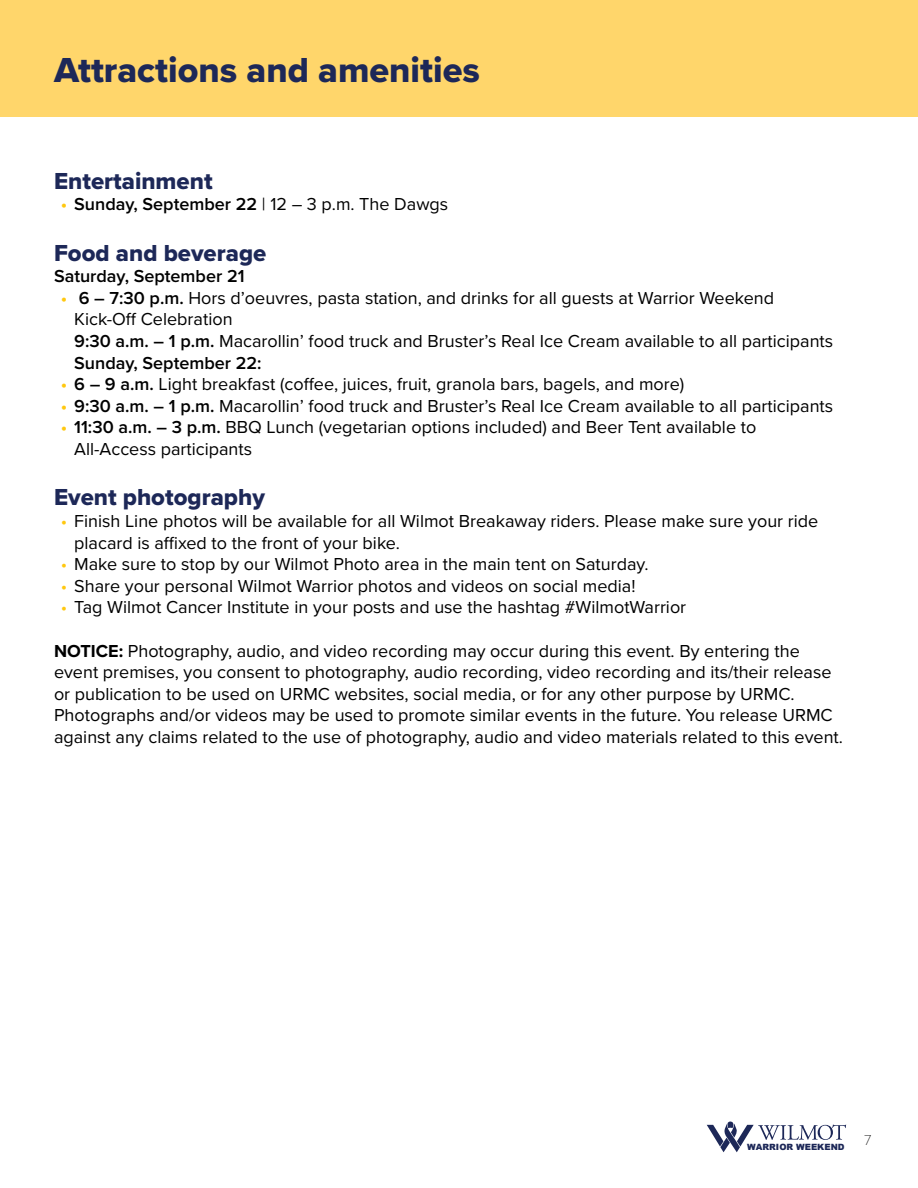
<style>
.page{position:relative;width:918px;height:1188px;background:#fff}
.page>*{position:absolute;margin:0;border:0;box-sizing:border-box;transform-origin:0 0}
.t1{font:36px "Proxima Nova Extrabld";color:#1d2858}
.t2{font:24px "Proxima Nova Extrabld";color:#1d2858}
.t3{font:18px/21.6px "Proxima Nova";color:#000}
.t4{font:600 18px "Proxima Nova";color:#000}
.t5{font:100 15px "Proxima Nova T";color:#000}
.t6{font:900 8.7px "Arial";color:#1d2858}
.s1{color:#ffc810}
.s2{font-weight:400}
.s3{font-weight:600;color:#ffc810}
.s4{font-weight:600}
.s5{font-weight:700}
</style>
<div class="page">
<svg style="left:707px;top:1121px;width:139px;height:31px"></svg>
<div style="left:0;top:0;width:918px;height:117px;background:#ffd66b"></div>
<h1 class="t1" style="left:54px;top:44px;width:427px">Attractions and amenities</h1>
<h2 class="t2" style="left:54px;top:163px;width:160px">Entertainment</h2>
<p class="t4" style="left:61px;top:191px;width:389px"><span class="s1">•</span> Sunday, September 22 <span class="s2">| 12 – 3 p.m. The Dawgs</span></p>
<h2 class="t2" style="left:54px;top:235px;width:214px">Food and beverage</h2>
<p class="t4" style="left:54px;top:263px;width:192px">Saturday, September 21</p>
<p class="t3" style="left:74px;top:286px;width:760px;text-indent:-14px"><span class="s3">•</span> <span class="s4">6 – 7:30 p.m.</span> Hors d’oeuvres, pasta station, and drinks for all guests at Warrior Weekend Kick-Off Celebration<br><span class="s4">9:30 a.m. – 1 p.m.</span> Macarollin’ food truck and Bruster’s Real Ice Cream available to all participants <span class="s4">Sunday, September 22:</span></p>
<p class="t3" style="left:61px;top:373px;width:625px"><span class="s3">•</span> <span class="s4">6 – 9 a.m.</span> Light breakfast (coffee, juices, fruit, granola bars, bagels, and more)</p>
<p class="t3" style="left:61px;top:394px;width:774px"><span class="s3">•</span> <span class="s4">9:30 a.m. – 1 p.m.</span> Macarollin’ food truck and Bruster’s Real Ice Cream available to all participants</p>
<p class="t3" style="left:74px;top:416px;width:684px;text-indent:-14px"><span class="s3">•</span> <span class="s4">11:30 a.m. – 3 p.m.</span> BBQ Lunch (vegetarian options included) and Beer Tent available to<br>All-Access participants</p>
<h2 class="t2" style="left:54px;top:479px;width:212px">Event photography</h2>
<p class="t3" style="left:74px;top:509px;width:746px;text-indent:-14px"><span class="s1">•</span> Finish Line photos will be available for all Wilmot Breakaway riders. Please make sure your ride placard is affixed to the front of your bike.</p>
<p class="t3" style="left:61px;top:553px;width:589px"><span class="s1">•</span> Make sure to stop by our Wilmot Photo area in the main tent on Saturday.</p>
<p class="t3" style="left:61px;top:574px;width:576px"><span class="s1">•</span> Share your personal Wilmot Warrior photos and videos on social media!</p>
<p class="t3" style="left:61px;top:596px;width:627px"><span class="s1">•</span> Tag Wilmot Cancer Institute in your posts and use the hashtag #WilmotWarrior</p>
<p class="t3" style="left:54px;top:639px;width:791px"><span class="s5">NOTICE:</span> Photography, audio, and video recording may occur during this event. By entering the event premises, you consent to photography, audio recording, video recording and its/their release or publication to be used on URMC websites, social media, or for any other purpose by URMC.<br>Photographs and/or videos may be used to promote similar events in the future. You release URMC against any claims related to the use of photography, audio and video materials related to this event.</p>
<p class="t6" style="left:747px;top:1141px;width:99px">WARRIOR WEEKEND</p>
<p class="t5" style="left:864px;top:1129px;width:9px">7</p>
</div>
